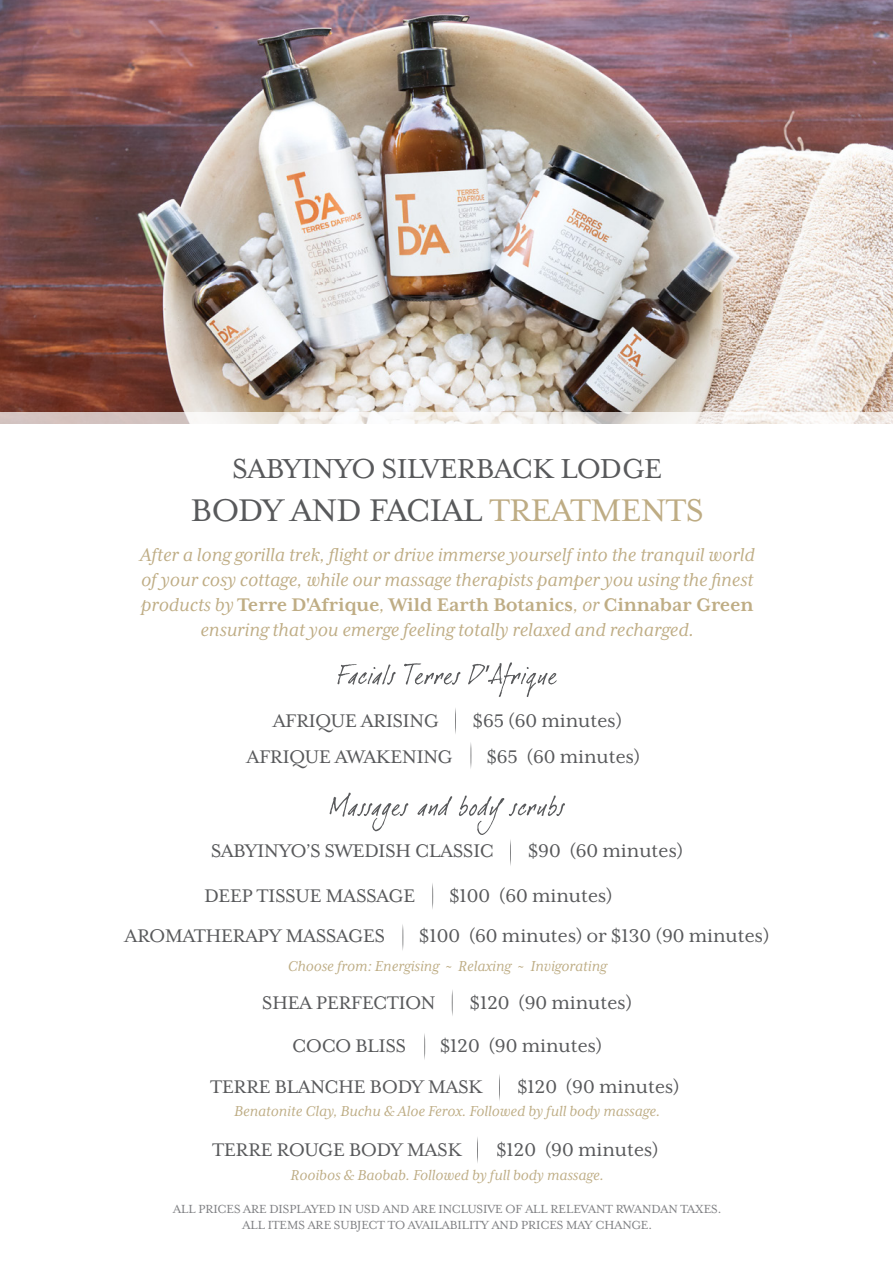
<style>
.page{position:relative;width:893px;height:1263px;background:#fff}
.page>*{position:absolute;margin:0;border:0;box-sizing:border-box;transform-origin:0 0}
.t1{font:36px "Mrs Eaves XL Serif OT";color:#58595b}
.t2{font:31.5px "Mrs Eaves XL Serif OT";color:#58595b}
.t3{font:21px "Mrs Eaves XL Serif OT";color:#58595b}
.t4{font:italic 21px/25.2px "Mrs Eaves XL Serif OT";color:#bfad85;text-align:center}
.t5{font:italic 16.5px "Mrs Eaves XL Serif OT";color:#bead85}
.t6{font:13.5px/16.2px "Mrs Eaves XL Serif OT";color:#808184;text-align:center}
.s1{color:#beac84}
.s2{font-weight:700;font-style:normal}
</style>
<div class="page">
<img style="left:0;top:0;width:893px;height:413px">
<svg style="left:0;top:413px;width:893px;height:11px"></svg>
<svg style="left:432px;top:883px;width:1px;height:26px"></svg>
<svg style="left:452px;top:990px;width:1px;height:26px"></svg>
<svg style="left:424px;top:1033px;width:1px;height:27px"></svg>
<svg style="left:403px;top:927px;width:1px;height:21px"></svg>
<svg style="left:337px;top:664px;width:59px;height:21px"></svg>
<svg style="left:404px;top:663px;width:56px;height:22px"></svg>
<svg style="left:468px;top:662px;width:89px;height:35px"></svg>
<svg style="left:455px;top:708px;width:1px;height:26px"></svg>
<svg style="left:471px;top:744px;width:1px;height:23px"></svg>
<svg style="left:330px;top:793px;width:78px;height:38px"></svg>
<svg style="left:417px;top:796px;width:35px;height:20px"></svg>
<svg style="left:459px;top:795px;width:106px;height:71px"></svg>
<svg style="left:499px;top:1074px;width:1px;height:27px"></svg>
<svg style="left:477px;top:1137px;width:1px;height:26px"></svg>
<h2 class="t2" style="left:232px;top:453px;width:431px">SABYINYO SILVERBACK LODGE</h2>
<h1 class="t1" style="left:191px;top:493px;width:514px">BODY AND FACIAL <span class="s1">TREATMENTS</span></h1>
<p class="t4" style="left:140px;top:542px;width:616px">After a long gorilla trek, flight or drive immerse yourself into the tranquil world of your cosy cottage, while our massage therapists pamper you using the finest products by <span class="s2">Terre D'Afrique</span>, <span class="s2">Wild Earth Botanics</span>, or <span class="s2">Cinnabar Green </span>ensuring that you emerge feeling totally relaxed and recharged.</p>
<p class="t3" style="left:273px;top:710px;width:167px">AFRIQUE ARISING</p>
<p class="t3" style="left:473px;top:710px;width:151px">$65 (60 minutes)</p>
<p class="t3" style="left:247px;top:746px;width:207px">AFRIQUE AWAKENING</p>
<p class="t3" style="left:487px;top:746px;width:155px">$65 (60 minutes)</p>
<p class="t3" style="left:211px;top:840px;width:284px">SABYINYO’S SWEDISH CLASSIC</p>
<p class="t3" style="left:528px;top:840px;width:157px">$90 (60 minutes)</p>
<p class="t3" style="left:204px;top:885px;width:212px">DEEP TISSUE MASSAGE</p>
<p class="t3" style="left:449px;top:885px;width:165px">$100 (60 minutes)</p>
<p class="t3" style="left:125px;top:926px;width:261px">AROMATHERAPY MASSAGES</p>
<p class="t3" style="left:419px;top:926px;width:352px">$100 (60 minutes) or $130 (90 minutes)</p>
<p class="t5" style="left:288px;top:958px;width:321px">Choose from: Energising ~ Relaxing ~ Invigorating</p>
<p class="t3" style="left:262px;top:992px;width:175px">SHEA PERFECTION</p>
<p class="t3" style="left:470px;top:992px;width:164px">$120 (90 minutes)</p>
<p class="t3" style="left:292px;top:1035px;width:115px">COCO BLISS</p>
<p class="t3" style="left:440px;top:1035px;width:164px">$120 (90 minutes)</p>
<p class="t3" style="left:211px;top:1076px;width:274px">TERRE BLANCHE BODY MASK</p>
<p class="t3" style="left:517px;top:1076px;width:164px">$120 (90 minutes)</p>
<p class="t5" style="left:234px;top:1103px;width:427px">Benatonite Clay, Buchu &amp; Aloe Ferox. Followed by full body massage.</p>
<p class="t3" style="left:213px;top:1139px;width:251px">TERRE ROUGE BODY MASK</p>
<p class="t3" style="left:497px;top:1139px;width:164px">$120 (90 minutes)</p>
<p class="t5" style="left:291px;top:1167px;width:315px">Rooibos &amp; Baobab. Followed by full body massage.</p>
<p class="t6" style="left:173px;top:1201px;width:550px">ALL PRICES ARE DISPLAYED IN USD AND ARE INCLUSIVE OF ALL RELEVANT RWANDAN TAXES.<br>ALL ITEMS ARE SUBJECT TO AVAILABILITY AND PRICES MAY CHANGE.</p>
</div>
